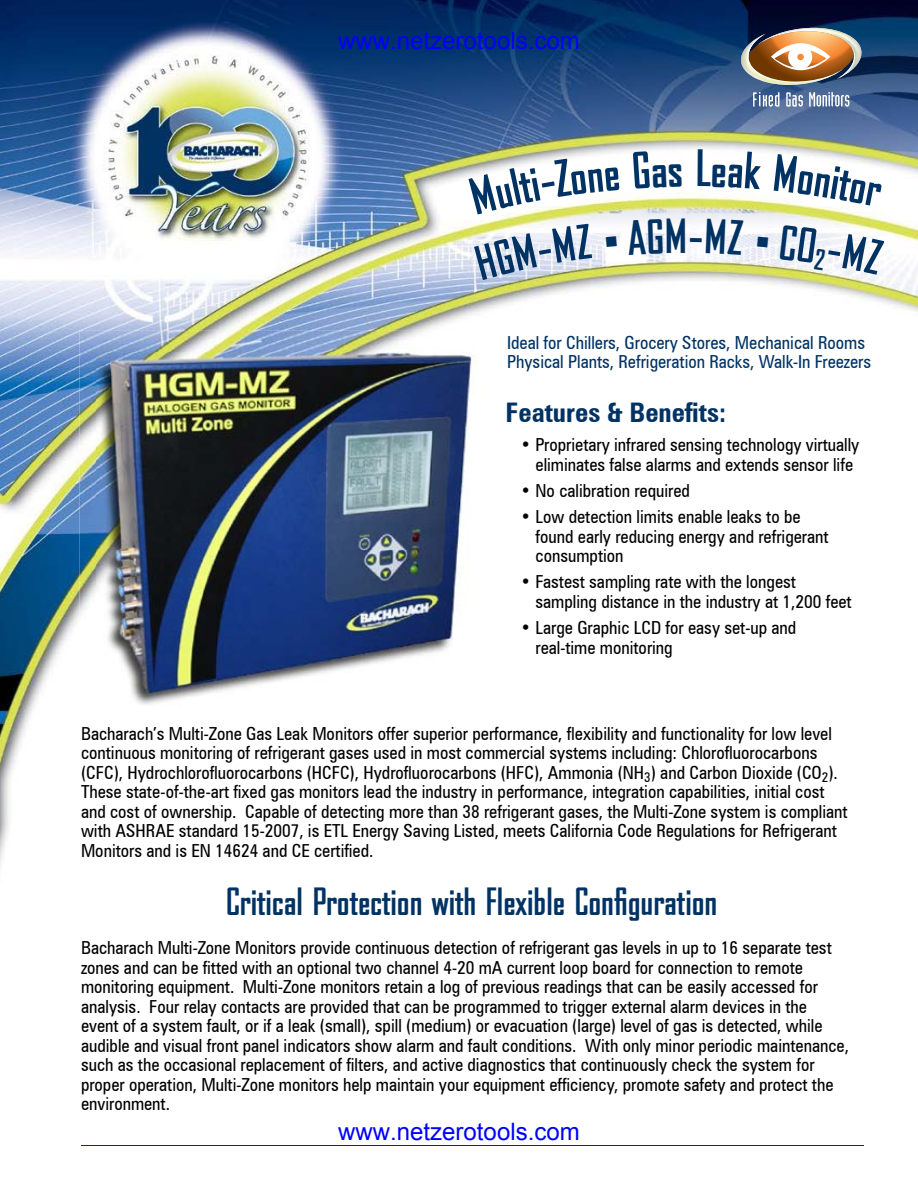
<style>
.page{position:relative;width:918px;height:1188px;background:#fff}
.page>*{position:absolute;margin:0;border:0;box-sizing:border-box;transform-origin:0 0}
.t1{font:700 48px "Bureau Agency";color:#003263}
.t2{font:700 45px "Bureau Agency";color:#003263}
.t3{font:700 36px "Bureau Agency";color:#003263}
.t4{font:700 condensed 27px "Zurich BT";color:#003263}
.t5{font:24px "Arial";color:#00f}
.t6{font:condensed 18px/19.5px "Zurich BT";color:#000}
.t7{font:condensed 18px/19.5px "Zurich BT";color:#003263}
</style>
<div class="page">
<img style="left:0;top:0;width:918px;height:1146px">
<hr style="left:81px;top:1146px;width:783px;height:1px;background:#003263">
<img style="left:80px;top:330px;width:424px;height:48px">
<img style="left:80px;top:378px;width:52px;height:342px">
<img style="left:451px;top:378px;width:53px;height:342px">
<img style="left:132px;top:707px;width:319px;height:13px">
<img style="left:96px;top:352px;width:376px;height:355px">
<img style="left:758px;top:28px;width:104px;height:51px">
<img style="left:759px;top:30px;width:95px;height:1px">
<img style="left:741px;top:34px;width:103px;height:51px">
<img style="left:749px;top:31px;width:105px;height:51px">
<svg style="left:809px;top:92px;width:40px;height:15px"></svg>
<svg style="left:786px;top:92px;width:17px;height:15px"></svg>
<svg style="left:753px;top:92px;width:26px;height:15px"></svg>
<svg style="left:469px;top:159px;width:151px;height:55px"></svg>
<svg style="left:633px;top:151px;width:49px;height:38px"></svg>
<svg style="left:712px;top:152px;width:50px;height:37px"></svg>
<svg style="left:774px;top:154px;width:108px;height:53px"></svg>
<svg style="left:474px;top:224px;width:119px;height:56px"></svg>
<svg style="left:606px;top:235px;width:11px;height:12px"></svg>
<svg style="left:627px;top:219px;width:36px;height:36px"></svg>
<svg style="left:690px;top:219px;width:54px;height:36px"></svg>
<svg style="left:757px;top:236px;width:11px;height:12px"></svg>
<svg style="left:780px;top:225px;width:104px;height:50px"></svg>
<h3 class="t5" style="left:338px;top:25px;width:243px">www.netzerotools.com</h3>
<h1 class="t1" style="left:695px;top:142px;width:17px">L</h1>
<h2 class="t2" style="left:665px;top:212px;width:25px">M</h2>
<p class="t7" style="left:507px;top:333px;width:365px">Ideal for Chillers, Grocery Stores, Mechanical Rooms<br>Physical Plants, Refrigeration Racks, Walk-In Freezers</p>
<h3 class="t4" style="left:506px;top:396px;width:222px">Features &amp; Benefits:</h3>
<p class="t6" style="left:521px;top:435px;width:340px;text-align:center">• Proprietary infrared sensing technology virtually eliminates false alarms and extends sensor life</p>
<p class="t6" style="left:521px;top:481px;width:171px">• No calibration required</p>
<p class="t6" style="left:536px;top:507px;width:295px;text-indent:-15px">• Low detection limits enable leaks to be found early reducing energy and refrigerant consumption</p>
<p class="t6" style="left:536px;top:572px;width:318px;text-indent:-15px">• Fastest sampling rate with the longest sampling distance in the industry at 1,200 feet</p>
<p class="t6" style="left:536px;top:618px;width:262px;text-indent:-15px">• Large Graphic LCD for easy set-up and real-time monitoring</p>
<p class="t6" style="left:81px;top:723px;width:768px">Bacharach’s Multi-Zone Gas Leak Monitors offer superior performance, flexibility and functionality for low level continuous monitoring of refrigerant gases used in most commercial systems including: Chlorofluorocarbons (CFC), Hydrochlorofluorocarbons (HCFC), Hydrofluorocarbons (HFC), Ammonia (NH<sub>3</sub>) and Carbon Dioxide (CO<sub>2</sub>).<br>These state-of-the-art fixed gas monitors lead the industry in performance, integration capabilities, initial cost and cost of ownership. Capable of detecting more than 38 refrigerant gases, the Multi-Zone system is compliant with ASHRAE standard 15-2007, is ETL Energy Saving Listed, meets California Code Regulations for Refrigerant Monitors and is EN 14624 and CE certified.</p>
<h3 class="t3" style="left:226px;top:882px;width:493px">Critical Protection with Flexible Configuration</h3>
<p class="t6" style="left:81px;top:938px;width:769px">Bacharach Multi-Zone Monitors provide continuous detection of refrigerant gas levels in up to 16 separate test zones and can be fitted with an optional two channel 4-20 mA current loop board for connection to remote monitoring equipment. Multi-Zone monitors retain a log of previous readings that can be easily accessed for analysis. Four relay contacts are provided that can be programmed to trigger external alarm devices in the event of a system fault, or if a leak (small), spill (medium) or evacuation (large) level of gas is detected, while audible and visual front panel indicators show alarm and fault conditions. With only minor periodic maintenance, such as the occasional replacement of filters, and active diagnostics that continuously check the system for proper operation, Multi-Zone monitors help maintain your equipment efficiency, promote safety and protect the environment.</p>
<h3 class="t5" style="left:338px;top:1116px;width:243px">www.netzerotools.com</h3>
</div>
